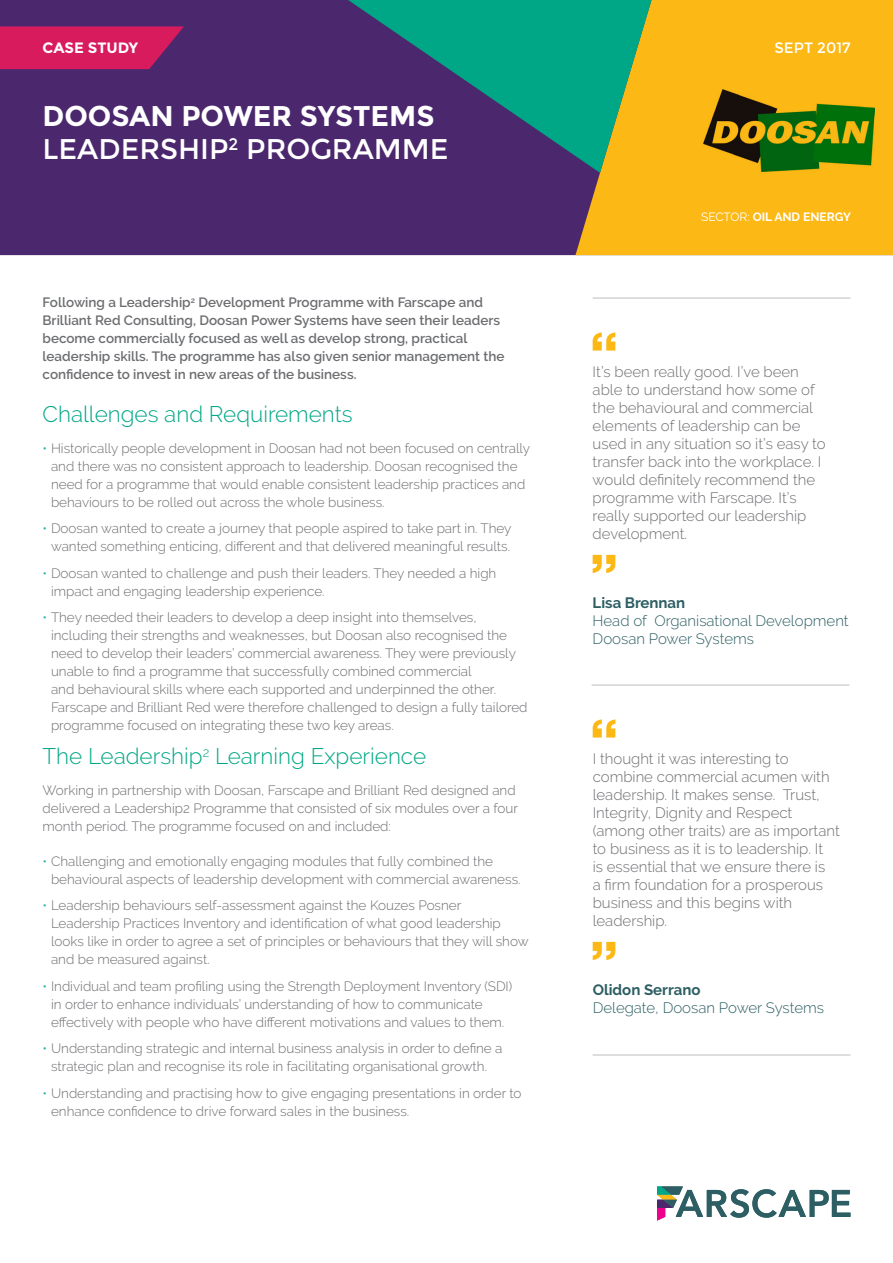
<style>
.page{position:relative;width:893px;height:1263px;background:#fff}
.page>*{position:absolute;margin:0;border:0;box-sizing:border-box;transform-origin:0 0}
.Heading_2{font:28.5px "Montserrat";color:#fff}
.Heading_1{font:700 28.5px "Montserrat";color:#fff}
.Subhead_1{font:300 22.5px "Raleway";color:#00a786}
.Case_Study_Quote{font:300 15px/18px "Raleway";color:#6c6d70}
.Quotee{font:300 15px/18px "Raleway";color:#2c5e63}
.Quotee_Job_Title{font:300 15px "Raleway";color:#2c5e63}
.Quotee-2{font:700 15px "Raleway";color:#2c5e63}
.t1{font:700 15px "Montserrat";letter-spacing:-.005em;color:#fff}
.t2{font:15px "Montserrat";color:#fff}
.Body_1{font:300 13.5px/18px "Raleway";color:#6c6d70}
.Bold_first_para{font:600 13.5px/18px "Raleway";color:#6c6d70}
.t3{font:700 12px "Raleway";color:#fff}
.s1{color:#24bca4}
.s2{font-weight:400}
</style>
<div class="page">
<div style="left:0;top:0;width:893px;height:255px;background:#4b286d"></div>
<div style="left:575px;top:0;width:318px;height:255px;background:#fcb814"></div>
<svg style="left:348px;top:0;width:307px;height:173px"></svg>
<svg style="left:0;top:26px;width:184px;height:43px"></svg>
<svg style="left:657px;top:1186px;width:193px;height:34px"></svg>
<svg style="left:593px;top:332px;width:22px;height:19px"></svg>
<svg style="left:593px;top:555px;width:22px;height:18px"></svg>
<hr style="left:593px;top:298px;width:257px;height:1px;background:#bcbdc0">
<hr style="left:592px;top:685px;width:257px;height:1px;background:#bcbdc0">
<img style="left:703px;top:90px;width:171px;height:82px">
<svg style="left:593px;top:719px;width:22px;height:18px"></svg>
<svg style="left:593px;top:942px;width:22px;height:18px"></svg>
<hr style="left:593px;top:1054px;width:257px;height:1px;background:#bcbdc0">
<p class="t1" style="left:43px;top:39px;width:97px">CASE STUDY</p>
<p class="Heading_1" style="left:43px;top:99px;width:393px">DOOSAN POWER SYSTEMS</p>
<p class="Heading_2" style="left:43px;top:133px;width:407px">LEADERSHIP<sup>2</sup> PROGRAMME</p>
<p class="Bold_first_para" style="left:43px;top:293px;width:463px">Following a Leadership<sup>2</sup> Development Programme with Farscape and Brilliant Red Consulting, Doosan Power Systems have seen their leaders become commercially focused as well as develop strong, practical leadership skills. The programme has also given senior management the confidence to invest in new areas of the business.</p>
<p class="Subhead_1" style="left:43px;top:401px;width:312px">Challenges and Requirements</p>
<p class="Body_1" style="left:51px;top:439px;width:481px;text-indent:-9px"><span class="s1">•</span> Historically people development in Doosan had not been focused on centrally and there was no consistent approach to leadership. Doosan recognised the need for a programme that would enable consistent leadership practices and behaviours to be rolled out across the whole business.</p>
<p class="Body_1" style="left:43px;top:519px;width:471px;text-align:center"><span class="s1">•</span> Doosan wanted to create a journey that people aspired to take part in. They wanted something enticing, different and that delivered meaningful results.</p>
<p class="Body_1" style="left:51px;top:564px;width:447px;text-indent:-9px"><span class="s1">•</span> Doosan wanted to challenge and push their leaders. They needed a high impact and engaging leadership experience.</p>
<p class="Body_1" style="left:51px;top:608px;width:478px;text-indent:-9px"><span class="s1">•</span> They needed their leaders to develop a deep insight into themselves, including their strengths and weaknesses, but Doosan also recognised the need to develop their leaders’ commercial awareness. They were previously unable to find a programme that successfully combined commercial<br>and behavioural skills where each supported and underpinned the other.<br>Farscape and Brilliant Red were therefore challenged to design a fully tailored programme focused on integrating these two key areas.</p>
<p class="Subhead_1" style="left:43px;top:743px;width:385px">The Leadership<sup>2</sup> Learning Experience</p>
<p class="Body_1" style="left:43px;top:781px;width:477px">Working in partnership with Doosan, Farscape and Brilliant Red designed and delivered a Leadership2 Programme that consisted of six modules over a four month period. The programme focused on and included:</p>
<p class="Body_1" style="left:51px;top:852px;width:471px;text-indent:-9px"><span class="s1">•</span> Challenging and emotionally engaging modules that fully combined the behavioural aspects of leadership development with commercial awareness.</p>
<p class="Body_1" style="left:51px;top:896px;width:479px;text-indent:-9px"><span class="s1">•</span> Leadership behaviours self-assessment against the Kouzes Posner Leadership Practices Inventory and identification of what good leadership looks like in order to agree a set of principles or behaviours that they will show and be measured against.</p>
<p class="Body_1" style="left:51px;top:977px;width:463px;text-indent:-9px"><span class="s1">•</span> Individual and team profiling using the Strength Deployment Inventory (SDI) in order to enhance individuals’ understanding of how to communicate effectively with people who have different motivations and values to them.</p>
<p class="Body_1" style="left:43px;top:1039px;width:462px;text-align:center"><span class="s1">•</span> Understanding strategic and internal business analysis in order to define a strategic plan and recognise its role in facilitating organisational growth.</p>
<p class="Body_1" style="left:51px;top:1084px;width:472px;text-indent:-9px"><span class="s1">•</span> Understanding and practising how to give engaging presentations in order to enhance confidence to drive forward sales in the business.</p>
<p class="t2" style="left:774px;top:39px;width:78px">SEPT 2017</p>
<p class="t3" style="left:701px;top:210px;width:151px"><span class="s2">SECTOR:</span> OIL AND ENERGY</p>
<p class="Case_Study_Quote" style="left:593px;top:363px;width:235px">It’s been really good. I’ve been able to understand how some of the behavioural and commercial elements of leadership can be used in any situation so it’s easy to transfer back into the workplace. I would definitely recommend the programme with Farscape. It’s really supported our leadership development.</p>
<p class="Quotee-2" style="left:593px;top:594px;width:94px">Lisa Brennan</p>
<p class="Quotee" style="left:593px;top:612px;width:258px">Head of Organisational Development<br>Doosan Power Systems</p>
<p class="Case_Study_Quote" style="left:593px;top:750px;width:249px">I thought it was interesting to combine commercial acumen with leadership. It makes sense. Trust,<br>Integrity, Dignity and Respect (among other traits) are as important to business as it is to leadership. It<br>is essential that we ensure there is<br>a firm foundation for a prosperous business and this begins with leadership.</p>
<p class="Quotee-2" style="left:593px;top:981px;width:109px">Olidon Serrano</p>
<p class="Quotee_Job_Title" style="left:593px;top:999px;width:233px">Delegate, Doosan Power Systems</p>
</div>
